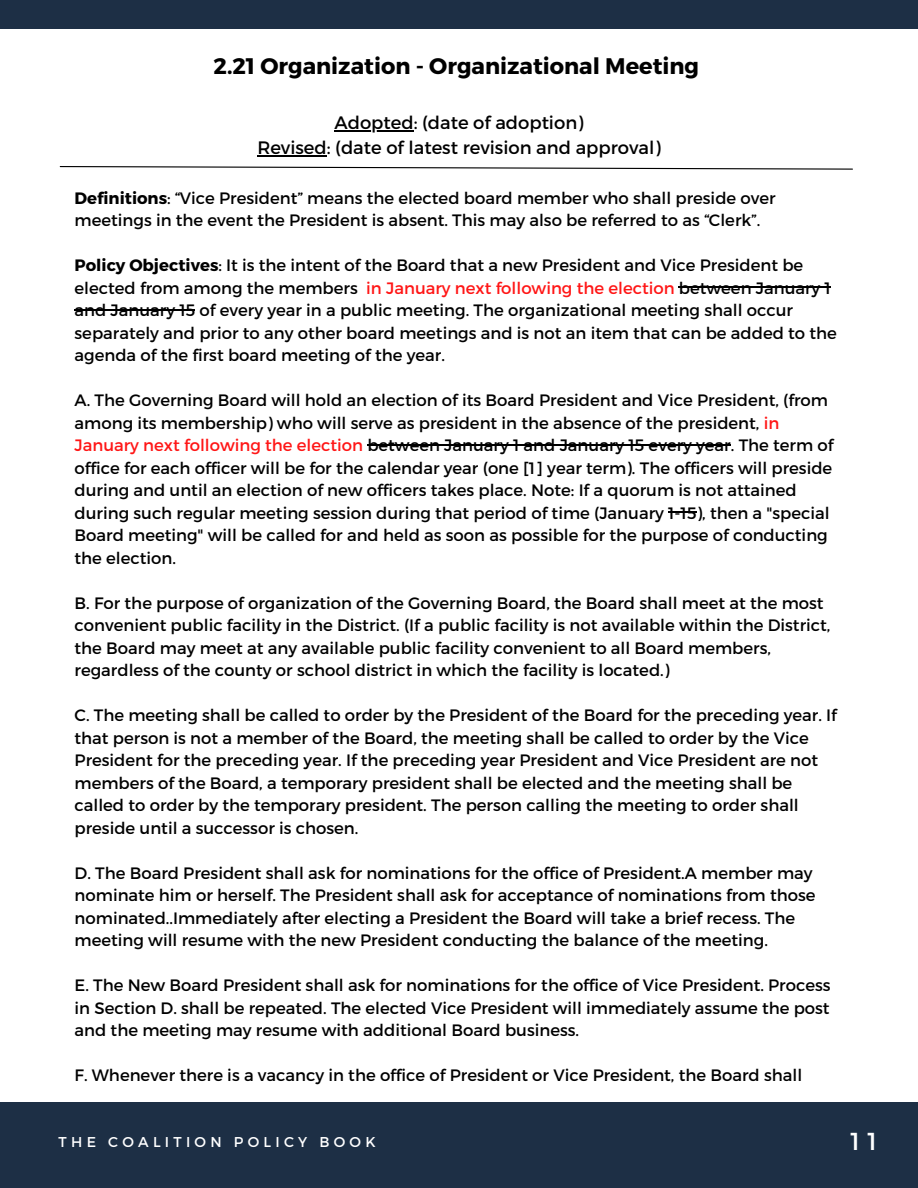
<style>
.page{position:relative;width:918px;height:1188px;background:#fff}
.page>*{position:absolute;margin:0;border:0;box-sizing:border-box;transform-origin:0 0}
.t1{font:24.6px "Montserrat";color:#fff}
.t2{font:700 22.5px "Montserrat";color:#000}
.t3{font:18px "Montserrat";color:#000}
.t4{font:16.5px/22.5px "Montserrat";color:#000}
.t5{font:14.25px "Montserrat";letter-spacing:.3em;color:#fff}
.s1{font-weight:700}
.s2{color:#ff1616}
</style>
<div class="page">
<div style="left:0;top:1102px;width:918px;height:86px;background:#1d2f45"></div>
<div style="left:0;top:0;width:918px;height:28px;background:#1d2f45"></div>
<svg style="left:59px;top:166px;width:794px;height:4px"></svg>
<hr style="left:334px;top:131px;width:80px;height:1px;background:#000">
<hr style="left:257px;top:155px;width:70px;height:1px;background:#000">
<hr style="left:679px;top:287px;width:152px;height:1px;background:#000">
<hr style="left:75px;top:309px;width:120px;height:2px;background:#000">
<hr style="left:367px;top:444px;width:364px;height:2px;background:#000">
<svg style="left:668px;top:512px;width:29px;height:1px"></svg>
<p class="t2" style="left:214px;top:52px;width:487px">2.21 Organization - Organizational Meeting</p>
<p class="t3" style="left:334px;top:111px;width:251px">Adopted: (date of adoption)</p>
<p class="t3" style="left:257px;top:136px;width:405px">Revised: (date of latest revision and approval)</p>
<p class="t4" style="left:75px;top:186px;width:703px"><span class="s1">Definitions</span>: “Vice President” means the elected board member who shall preside over meetings in the event the President is absent. This may also be referred to as “Clerk”.</p>
<p class="t4" style="left:75px;top:253px;width:764px"><span class="s1">Policy Objectives</span>: It is the intent of the Board that a new President and Vice President be elected from among the members <span class="s2">in January next following the election</span> between January 1 and January 15 of every year in a public meeting. The organizational meeting shall occur separately and prior to any other board meetings and is not an item that can be added to the agenda of the first board meeting of the year.</p>
<p class="t4" style="left:75px;top:388px;width:760px">A. The Governing Board will hold an election of its Board President and Vice President, (from among its membership) who will serve as president in the absence of the president, <span class="s2">in January next following the election</span> between January 1 and January 15 every year. The term of office for each officer will be for the calendar year (one [1] year term). The officers will preside during and until an election of new officers takes place. Note: If a quorum is not attained during such regular meeting session during that period of time (January 1-15), then a "special Board meeting" will be called for and held as soon as possible for the purpose of conducting the election.</p>
<p class="t4" style="left:75px;top:591px;width:757px">B. For the purpose of organization of the Governing Board, the Board shall meet at the most convenient public facility in the District. (If a public facility is not available within the District, the Board may meet at any available public facility convenient to all Board members, regardless of the county or school district in which the facility is located.)</p>
<p class="t4" style="left:75px;top:703px;width:764px">C. The meeting shall be called to order by the President of the Board for the preceding year. If that person is not a member of the Board, the meeting shall be called to order by the Vice President for the preceding year. If the preceding year President and Vice President are not members of the Board, a temporary president shall be elected and the meeting shall be called to order by the temporary president. The person calling the meeting to order shall preside until a successor is chosen.</p>
<p class="t4" style="left:75px;top:861px;width:743px">D. The Board President shall ask for nominations for the office of President.A member may nominate him or herself. The President shall ask for acceptance of nominations from those nominated..Immediately after electing a President the Board will take a brief recess. The meeting will resume with the new President conducting the balance of the meeting.</p>
<p class="t4" style="left:75px;top:973px;width:758px;text-align:justify">E. The New Board President shall ask for nominations for the office of Vice President. Process in Section D. shall be repeated. The elected Vice President will immediately assume the post and the meeting may resume with additional Board business.</p>
<p class="t4" style="left:75px;top:1063px;width:729px">F. Whenever there is a vacancy in the office of President or Vice President, the Board shall</p>
<p class="t5" style="left:59px;top:1132px;width:319px">THE COALITION POLICY BOOK</p>
<p class="t1" style="left:851px;top:1126px;width:28px">1 1</p>
</div>
